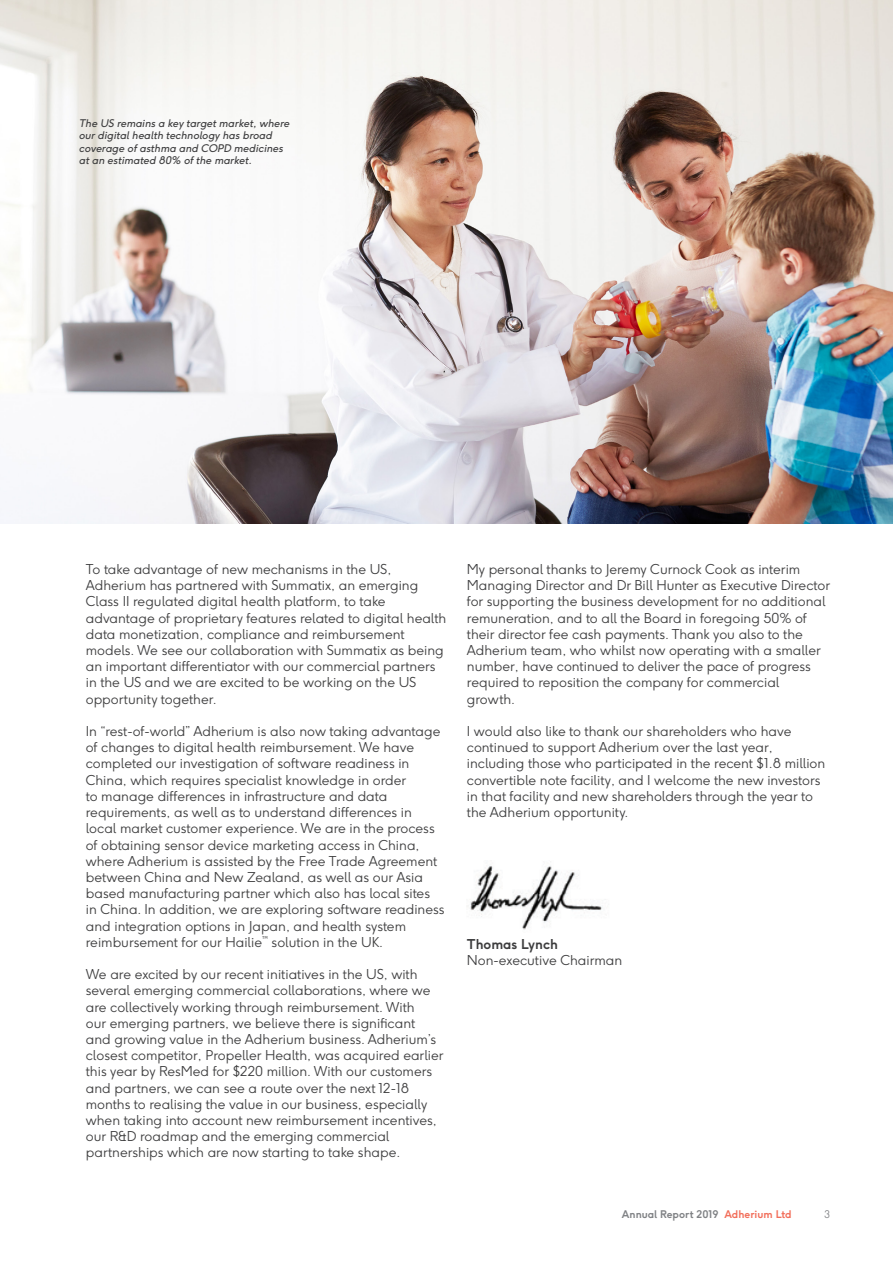
<style>
.page{position:relative;width:893px;height:1263px;background:#fff}
.page>*{position:absolute;margin:0;border:0;box-sizing:border-box;transform-origin:0 0}
.t1{font:300 13.5px/16.2px "F37 Ginger";color:#3e3e3f}
.t2{font:700 13.5px "F37 Ginger";color:#3e3e3f}
.t3{font:italic 10.5px/12.6px "F37 Ginger";color:#3e3e3f}
.t4{font:700 10.5px "F37 Ginger";color:#808285}
.t5{font:300 10.5px "F37 Ginger";color:#808285}
.s1{color:#f26f5b}
</style>
<div class="page">
<img style="left:467px;top:865px;width:136px;height:65px">
<img style="left:0;top:0;width:893px;height:523px">
<p class="t3" style="left:79px;top:116px;width:212px">The US remains a key target market, where our digital health technology has broad coverage of asthma and COPD medicines at an estimated 80% of the market.</p>
<p class="t1" style="left:86px;top:561px;width:362px">To take advantage of new mechanisms in the US, Adherium has partnered with Summatix, an emerging Class II regulated digital health platform, to take advantage of proprietary features related to digital health data monetization, compliance and reimbursement models. We see our collaboration with Summatix as being an important differentiator with our commercial partners in the US and we are excited to be working on the US opportunity together.</p>
<p class="t1" style="left:86px;top:723px;width:360px">In “rest-of-world” Adherium is also now taking advantage of changes to digital health reimbursement. We have completed our investigation of software readiness in China, which requires specialist knowledge in order<br>to manage differences in infrastructure and data requirements, as well as to understand differences in local market customer experience. We are in the process of obtaining sensor device marketing access in China, where Adherium is assisted by the Free Trade Agreement between China and New Zealand, as well as our Asia based manufacturing partner which also has local sites<br>in China. In addition, we are exploring software readiness and integration options in Japan, and health system reimbursement for our Hailie<sup>™</sup> solution in the UK.</p>
<p class="t1" style="left:86px;top:966px;width:359px">We are excited by our recent initiatives in the US, with several emerging commercial collaborations, where we are collectively working through reimbursement. With<br>our emerging partners, we believe there is significant<br>and growing value in the Adherium business. Adherium’s closest competitor, Propeller Health, was acquired earlier this year by ResMed for $220 million. With our customers and partners, we can see a route over the next 12-18 months to realising the value in our business, especially when taking into account new reimbursement incentives, our R&amp;D roadmap and the emerging commercial partnerships which are now starting to take shape.</p>
<p class="t1" style="left:467px;top:561px;width:365px">My personal thanks to Jeremy Curnock Cook as interim Managing Director and Dr Bill Hunter as Executive Director for supporting the business development for no additional remuneration, and to all the Board in foregoing 50% of their director fee cash payments. Thank you also to the Adherium team, who whilst now operating with a smaller number, have continued to deliver the pace of progress required to reposition the company for commercial growth.</p>
<p class="t1" style="left:467px;top:723px;width:360px">I would also like to thank our shareholders who have continued to support Adherium over the last year, including those who participated in the recent $1.8 million convertible note facility, and I welcome the new investors in that facility and new shareholders through the year to the Adherium opportunity.</p>
<p class="t2" style="left:467px;top:935px;width:93px">Thomas Lynch</p>
<p class="t1" style="left:467px;top:952px;width:157px">Non-executive Chairman</p>
<p class="t4" style="left:622px;top:1208px;width:171px">Annual Report 2019 <span class="s1">Adherium Ltd</span></p>
<p class="t5" style="left:824px;top:1208px;width:7px">3</p>
</div>
